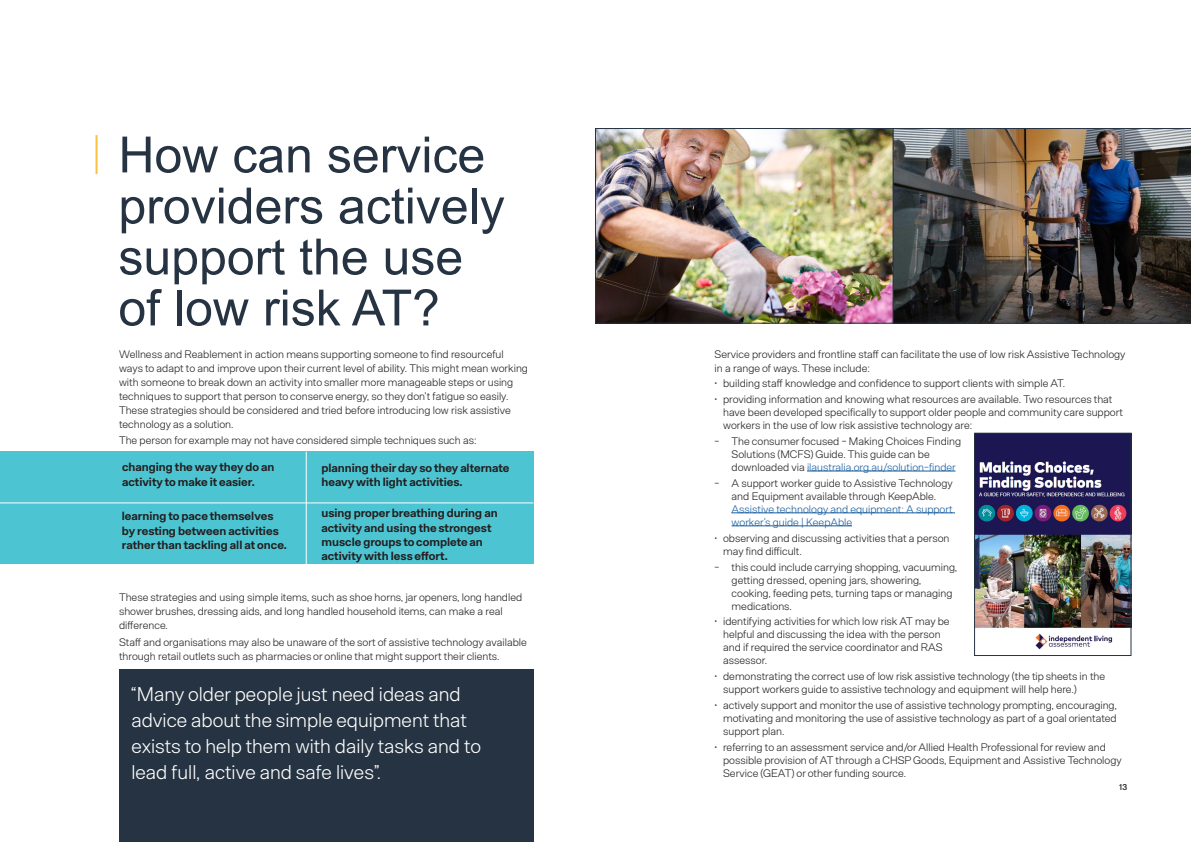
<style>
.page{position:relative;width:1191px;height:842px;background:#fff}
.page>*{position:absolute;margin:0;border:0;box-sizing:border-box;transform-origin:0 0}
.Page_Header_-_Blue{font:50px/51px "Arial";color:#263342}
.Pull_Quote_Text{font:300 20px/26px "Arbeit";color:#fff}
.Page_Section_Title{font:700 12px/14.4px "Arbeit";color:#231f20}
.t1{font:300 11px/13px "Arbeit";color:#231f20}
.t2{font:600 8.5px "Arbeit";color:#231f20}
.s1{color:#175d9e}
</style>
<div class="page">
<hr style="left:95px;top:135px;width:2px;height:39px;background:#fcbf42">
<div style="left:0;top:452px;width:533px;height:112px;background:#4dc4d1"></div>
<img style="left:597px;top:130px;width:294px;height:192px">
<div style="left:595px;top:128px;width:298px;height:196px;border:1px solid #263342"></div>
<img style="left:892px;top:128px;width:299px;height:196px">
<hr style="left:807px;top:471px;width:148px;height:1px;background:#175d9e">
<hr style="left:731px;top:513px;width:224px;height:1px;background:#175d9e">
<hr style="left:731px;top:526px;width:121px;height:1px;background:#175d9e">
<div style="left:119px;top:670px;width:415px;height:172px;background:#263342"></div>
<hr style="left:0;top:502px;width:533px;height:1px;background:#fff">
<hr style="left:306px;top:452px;width:1px;height:112px;background:#fff">
<img style="left:976px;top:435px;width:153px;height:215px">
<div style="left:974px;top:433px;width:157px;height:223px;border:1px solid #263342"></div>
<p class="Page_Header_-_Blue" style="left:118px;top:129px;width:388px">How can service providers actively support the use of low risk AT?</p>
<p class="t1" style="left:119px;top:347px;width:410px;line-height:14px">Wellness and Reablement in action means supporting someone to find resourceful ways to adapt to and improve upon their current level of ability. This might mean working with someone to break down an activity into smaller more manageable steps or using techniques to support that person to conserve energy, so they don’t fatigue so easily.<br>These strategies should be considered and tried before introducing low risk assistive technology as a solution.</p>
<p class="t1" style="left:119px;top:434px;width:359px">The person for example may not have considered simple techniques such as:</p>
<p class="Page_Section_Title" style="left:122px;top:460px;width:154px">changing the way they do an activity to make it easier.</p>
<p class="Page_Section_Title" style="left:321px;top:461px;width:190px">planning their day so they alternate heavy with light activities.</p>
<p class="Page_Section_Title" style="left:122px;top:509px;width:166px">learning to pace themselves by resting between activities rather than tackling all at once.</p>
<p class="Page_Section_Title" style="left:321px;top:506px;width:178px">using proper breathing during an activity and using the strongest muscle groups to complete an activity with less effort.</p>
<p class="t1" style="left:119px;top:590px;width:405px;line-height:14px">These strategies and using simple items, such as shoe horns, jar openers, long handled shower brushes, dressing aids, and long handled household items, can make a real difference.</p>
<p class="t1" style="left:119px;top:635px;width:409px;line-height:14px">Staff and organisations may also be unaware of the sort of assistive technology available through retail outlets such as pharmacies or online that might support their clients.</p>
<p class="Pull_Quote_Text" style="left:131px;top:682px;width:351px">“Many older people just need ideas and advice about the simple equipment that exists to help them with daily tasks and to lead full, active and safe lives”.</p>
<p class="t1" style="left:714px;top:347px;width:412px;line-height:14px">Service providers and frontline staff can facilitate the use of low risk Assistive Technology in a range of ways. These include:</p>
<p class="t1" style="left:714px;top:377px;width:352px">• building staff knowledge and confidence to support clients with simple AT.</p>
<p class="t1" style="left:723px;top:393px;width:401px;text-indent:-9px">• providing information and knowing what resources are available. Two resources that have been developed specifically to support older people and community care support workers in the use of low risk assistive technology are:</p>
<p class="t1" style="left:731px;top:435px;width:231px;text-indent:-17px">- The consumer focused - Making Choices Finding<br>Solutions (MCFS) Guide. This guide can be downloaded via <span class="s1">ilaustralia.org.au/solution-finder</span></p>
<p class="t1" style="left:731px;top:477px;width:223px;text-indent:-17px">- A support worker guide to Assistive Technology and Equipment available through KeepAble.<br><span class="s1">Assistive technology and equipment: A support worker’s guide | KeepAble</span></p>
<p class="t1" style="left:723px;top:531px;width:228px;text-indent:-9px">• observing and discussing activities that a person may find difficult.</p>
<p class="t1" style="left:731px;top:560px;width:227px;text-indent:-17px">- this could include carrying shopping, vacuuming, getting dressed, opening jars, showering, cooking, feeding pets, turning taps or managing medications.</p>
<p class="t1" style="left:723px;top:615px;width:228px;text-indent:-9px">• identifying activities for which low risk AT may be helpful and discussing the idea with the person and if required the service coordinator and RAS assessor.</p>
<p class="t1" style="left:723px;top:670px;width:384px;text-indent:-9px">• demonstrating the correct use of low risk assistive technology (the tip sheets in the support workers guide to assistive technology and equipment will help here.)</p>
<p class="t1" style="left:723px;top:699px;width:395px;text-align:justify;text-indent:-9px">• actively support and monitor the use of assistive technology prompting, encouraging, motivating and monitoring the use of assistive technology as part of a goal orientated support plan.</p>
<p class="t1" style="left:723px;top:741px;width:400px;text-indent:-9px">• referring to an assessment service and/or Allied Health Professional for review and possible provision of AT through a CHSP Goods, Equipment and Assistive Technology<br>Service (GEAT) or other funding source.</p>
<p class="t2" style="left:1119px;top:782px;width:10px">13</p>
</div>
